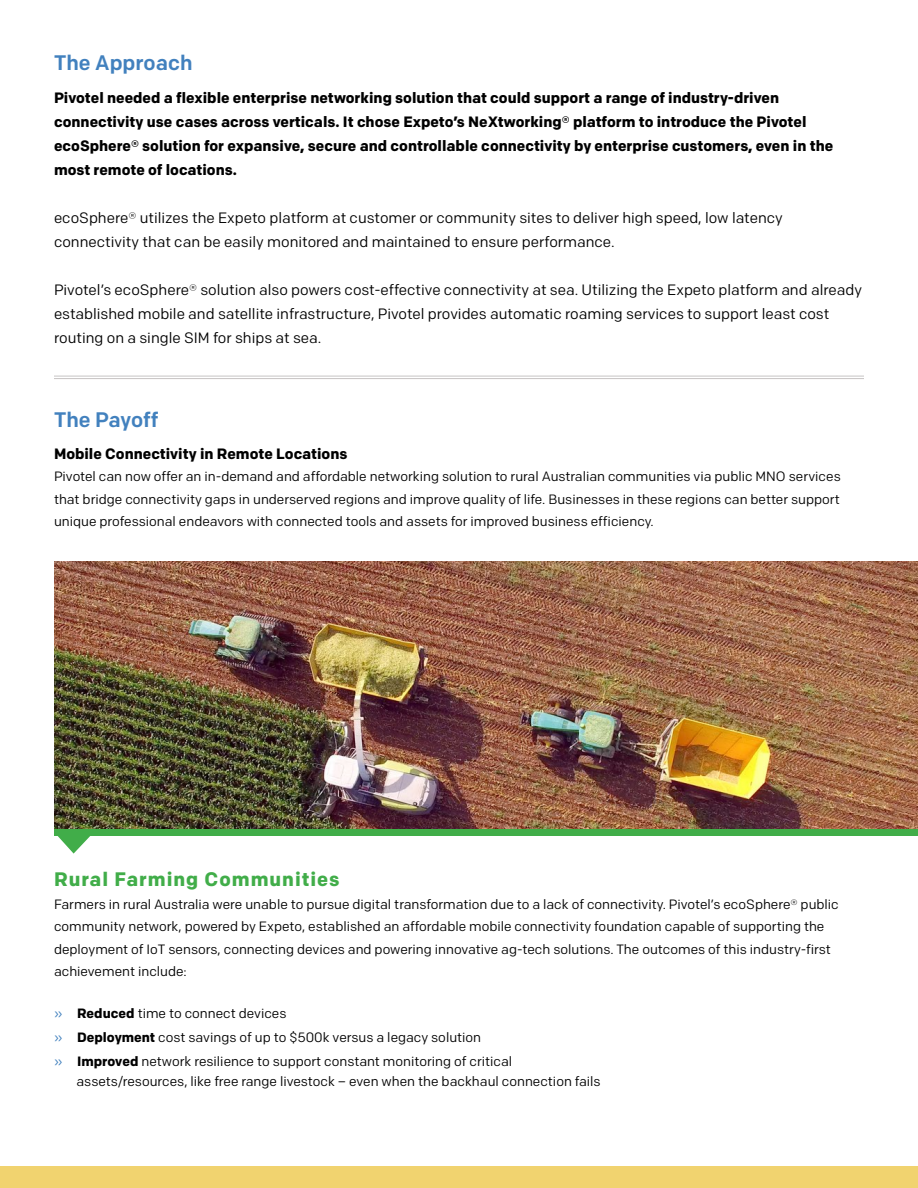
<style>
.page{position:relative;width:918px;height:1188px;background:#fff}
.page>*{position:absolute;margin:0;border:0;box-sizing:border-box;transform-origin:0 0}
.t1{font:500 21px "Colfax";color:#4281be}
.t2{font:700 19.5px "Colfax";letter-spacing:.05em;color:#41ad49}
.t3{font:15px/24px "Colfax";color:#000}
.t4{font:700 15px/24px "Colfax";color:#000}
.t5{font:13.5px/22.5px "Colfax";color:#000}
.s1{color:#4281be}
.s2{font-weight:700}
</style>
<div class="page">
<div style="left:0;top:1166px;width:918px;height:22px;background:#f1d36f"></div>
<img style="left:54px;top:561px;width:864px;height:269px">
<div style="left:54px;top:830px;width:864px;height:6px;background:#41ad49"></div>
<svg style="left:57px;top:836px;width:33px;height:18px"></svg>
<hr style="left:54px;top:376px;width:810px;height:1px;background:#c7c4c4">
<hr style="left:54px;top:378px;width:810px;height:1px;background:#c7c4c4">
<h1 class="t1" style="left:54px;top:49px;width:140px">The Approach</h1>
<p class="t4" style="left:54px;top:85px;width:781px">Pivotel needed a flexible enterprise networking solution that could support a range of industry-driven connectivity use cases across verticals. It chose Expeto’s NeXtworking® platform to introduce the Pivotel ecoSphere® solution for expansive, secure and controllable connectivity by enterprise customers, even in the most remote of locations.</p>
<p class="t3" style="left:54px;top:205px;width:730px">ecoSphere® utilizes the Expeto platform at customer or community sites to deliver high speed, low latency connectivity that can be easily monitored and maintained to ensure performance.</p>
<p class="t3" style="left:54px;top:277px;width:810px">Pivotel’s ecoSphere® solution also powers cost-effective connectivity at sea. Utilizing the Expeto platform and already established mobile and satellite infrastructure, Pivotel provides automatic roaming services to support least cost routing on a single SIM for ships at sea.</p>
<h1 class="t1" style="left:54px;top:407px;width:106px">The Payoff</h1>
<p class="t4" style="left:54px;top:441px;width:295px">Mobile Connectivity in Remote Locations</p>
<p class="t5" style="left:54px;top:465px;width:788px;text-align:justify">Pivotel can now offer an in-demand and affordable networking solution to rural Australian communities via public MNO services that bridge connectivity gaps in underserved regions and improve quality of life. Businesses in these regions can better support unique professional endeavors with connected tools and assets for improved business efficiency.</p>
<h2 class="t2" style="left:54px;top:868px;width:287px">Rural Farming Communities</h2>
<p class="t5" style="left:54px;top:893px;width:786px">Farmers in rural Australia were unable to pursue digital transformation due to a lack of connectivity. Pivotel’s ecoSphere® public community network, powered by Expeto, established an affordable mobile connectivity foundation capable of supporting the deployment of IoT sensors, connecting devices and powering innovative ag-tech solutions. The outcomes of this industry-first achievement include:</p>
<p class="t5" style="left:54px;top:1002px;width:460px;line-height:24px"><span class="s1">»</span> <span class="s2">Reduced</span> time to connect devices<br><span class="s1">»</span> <span class="s2">Deployment</span> cost savings of up to $500k versus a legacy solution<br><span class="s1">»</span> <span class="s2">Improved</span> network resilience to support constant monitoring of critical</p>
<p class="t5" style="left:77px;top:1070px;width:526px">assets/resources, like free range livestock – even when the backhaul connection fails</p>
</div>
